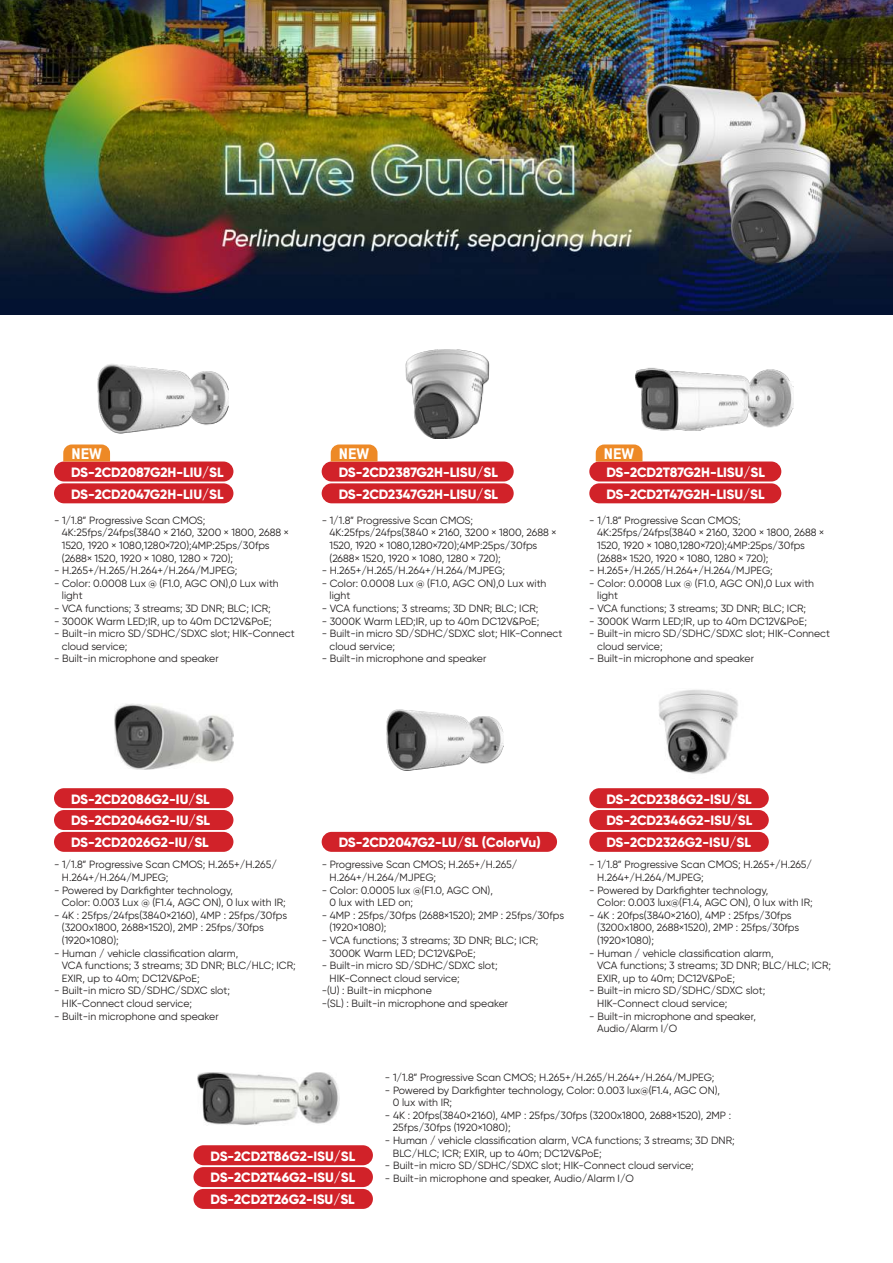
<style>
.page{position:relative;width:893px;height:1263px;background:#fff}
.page>*{position:absolute;margin:0;border:0;box-sizing:border-box;transform-origin:0 0}
.t1{font:800 15px "TSTARPRO";color:#fffffd;scale:1.1 1}
.t2{font:800 13.5px "Gilroy";letter-spacing:-.01em;color:#fff}
.t3{font:10.5px/12.6px "Gilroy";color:#221f1f}
</style>
<div class="page">
<img style="left:0;top:0;width:893px;height:315px">
<div style="left:54px;top:788px;width:179px;height:20px;background:#d12229;border-radius:10px"></div>
<div style="left:54px;top:461px;width:179px;height:20px;background:#d12229;border-radius:10px"></div>
<div style="left:322px;top:461px;width:192px;height:20px;background:#d12229;border-radius:10px"></div>
<div style="left:589px;top:461px;width:192px;height:20px;background:#d12229;border-radius:10px"></div>
<div style="left:193px;top:1145px;width:180px;height:20px;background:#d12229;border-radius:10px"></div>
<div style="left:589px;top:788px;width:180px;height:20px;background:#d12229;border-radius:10px"></div>
<div style="left:322px;top:832px;width:235px;height:20px;background:#d12229;border-radius:10px"></div>
<div style="left:54px;top:832px;width:179px;height:20px;background:#d12229;border-radius:10px"></div>
<div style="left:193px;top:1189px;width:180px;height:20px;background:#d12229;border-radius:10px"></div>
<div style="left:589px;top:832px;width:180px;height:20px;background:#d12229;border-radius:10px"></div>
<div style="left:54px;top:810px;width:179px;height:20px;background:#d12229;border-radius:10px"></div>
<div style="left:54px;top:483px;width:179px;height:20px;background:#d12229;border-radius:10px"></div>
<div style="left:322px;top:483px;width:192px;height:20px;background:#d12229;border-radius:10px"></div>
<div style="left:589px;top:483px;width:192px;height:20px;background:#d12229;border-radius:10px"></div>
<div style="left:193px;top:1167px;width:180px;height:20px;background:#d12229;border-radius:10px"></div>
<div style="left:589px;top:810px;width:180px;height:20px;background:#d12229;border-radius:10px"></div>
<img style="left:114px;top:704px;width:119px;height:66px">
<img style="left:659px;top:689px;width:79px;height:85px">
<img style="left:198px;top:1072px;width:141px;height:53px">
<img style="left:98px;top:364px;width:131px;height:70px">
<img style="left:387px;top:709px;width:116px;height:62px">
<img style="left:405px;top:349px;width:85px;height:90px">
<img style="left:635px;top:368px;width:159px;height:63px">
<svg style="left:63px;top:444px;width:47px;height:17px"></svg>
<svg style="left:331px;top:444px;width:46px;height:17px"></svg>
<svg style="left:596px;top:444px;width:46px;height:17px"></svg>
<h1 class="t1" style="left:72px;top:445px;width:29px">NEW</h1>
<h1 class="t1" style="left:339px;top:445px;width:29px">NEW</h1>
<h1 class="t1" style="left:604px;top:445px;width:29px">NEW</h1>
<p class="t2" style="left:71px;top:466px;width:154px">DS-2CD2087G2H-LIU/SL</p>
<p class="t2" style="left:339px;top:466px;width:161px">DS-2CD2387G2H-LISU/SL</p>
<p class="t2" style="left:606px;top:466px;width:160px">DS-2CD2T87G2H-LISU/SL</p>
<p class="t2" style="left:71px;top:488px;width:154px">DS-2CD2047G2H-LIU/SL</p>
<p class="t2" style="left:339px;top:488px;width:161px">DS-2CD2347G2H-LISU/SL</p>
<p class="t2" style="left:606px;top:488px;width:160px">DS-2CD2T47G2H-LISU/SL</p>
<p class="t3" style="left:62px;top:514px;width:228px;text-indent:-8px">- 1/1.8” Progressive Scan CMOS; 4K:25fps/24fps(3840 × 2160, 3200 × 1800, 2688 × 1520, 1920 × 1080,1280×720);4MP:25ps/30fps (2688× 1520, 1920 × 1080, 1280 × 720);</p>
<p class="t3" style="left:54px;top:565px;width:185px">- H.265+/H.265/H.264+/H.264/MJPEG;</p>
<p class="t3" style="left:62px;top:577px;width:218px;text-indent:-8px">- Color: 0.0008 Lux @ (F1.0, AGC ON),0 Lux with light</p>
<p class="t3" style="left:54px;top:603px;width:218px">- VCA functions; 3 streams; 3D DNR; BLC; ICR;</p>
<p class="t3" style="left:54px;top:615px;width:219px">- 3000K Warm LED;IR, up to 40m DC12V&amp;PoE;</p>
<p class="t3" style="left:62px;top:628px;width:234px;text-indent:-8px">- Built-in micro SD/SDHC/SDXC slot; HIK-Connect cloud service;</p>
<p class="t3" style="left:54px;top:653px;width:166px">- Built-in microphone and speaker</p>
<p class="t3" style="left:330px;top:514px;width:228px;text-indent:-8px">- 1/1.8” Progressive Scan CMOS; 4K:25fps/24fps(3840 × 2160, 3200 × 1800, 2688 × 1520, 1920 × 1080,1280×720);4MP:25ps/30fps (2688× 1520, 1920 × 1080, 1280 × 720);</p>
<p class="t3" style="left:322px;top:565px;width:185px">- H.265+/H.265/H.264+/H.264/MJPEG;</p>
<p class="t3" style="left:330px;top:577px;width:218px;text-indent:-8px">- Color: 0.0008 Lux @ (F1.0, AGC ON),0 Lux with light</p>
<p class="t3" style="left:322px;top:603px;width:218px">- VCA functions; 3 streams; 3D DNR; BLC; ICR;</p>
<p class="t3" style="left:322px;top:615px;width:219px">- 3000K Warm LED;IR, up to 40m DC12V&amp;PoE;</p>
<p class="t3" style="left:330px;top:628px;width:234px;text-indent:-8px">- Built-in micro SD/SDHC/SDXC slot; HIK-Connect cloud service;</p>
<p class="t3" style="left:322px;top:653px;width:166px">- Built-in microphone and speaker</p>
<p class="t3" style="left:597px;top:514px;width:228px;text-indent:-8px">- 1/1.8” Progressive Scan CMOS; 4K:25fps/24fps(3840 × 2160, 3200 × 1800, 2688 × 1520, 1920 × 1080,1280×720);4MP:25ps/30fps (2688× 1520, 1920 × 1080, 1280 × 720);</p>
<p class="t3" style="left:589px;top:565px;width:185px">- H.265+/H.265/H.264+/H.264/MJPEG;</p>
<p class="t3" style="left:597px;top:577px;width:218px;text-indent:-8px">- Color: 0.0008 Lux @ (F1.0, AGC ON),0 Lux with light</p>
<p class="t3" style="left:589px;top:603px;width:218px">- VCA functions; 3 streams; 3D DNR; BLC; ICR;</p>
<p class="t3" style="left:589px;top:615px;width:219px">- 3000K Warm LED;IR, up to 40m DC12V&amp;PoE;</p>
<p class="t3" style="left:597px;top:628px;width:234px;text-indent:-8px">- Built-in micro SD/SDHC/SDXC slot; HIK-Connect cloud service;</p>
<p class="t3" style="left:589px;top:653px;width:166px">- Built-in microphone and speaker</p>
<p class="t2" style="left:71px;top:793px;width:140px">DS-2CD2086G2-IU/SL</p>
<p class="t2" style="left:606px;top:793px;width:147px">DS-2CD2386G2-ISU/SL</p>
<p class="t2" style="left:71px;top:814px;width:140px">DS-2CD2046G2-IU/SL</p>
<p class="t2" style="left:606px;top:814px;width:147px">DS-2CD2346G2-ISU/SL</p>
<p class="t2" style="left:71px;top:836px;width:139px">DS-2CD2026G2-IU/SL</p>
<p class="t2" style="left:339px;top:836px;width:204px">DS-2CD2047G2-LU/SL (ColorVu)</p>
<p class="t2" style="left:606px;top:836px;width:146px">DS-2CD2326G2-ISU/SL</p>
<p class="t3" style="left:62px;top:859px;width:217px;text-indent:-8px">- 1/1.8” Progressive Scan CMOS; H.265+/H.265/<br>H.264+/H.264/MJPEG;</p>
<p class="t3" style="left:62px;top:884px;width:225px;text-indent:-8px">- Powered by Darkfighter technology,<br>Color: 0.003 Lux @ (F1.4, AGC ON), 0 lux with IR;</p>
<p class="t3" style="left:62px;top:909px;width:227px;text-indent:-8px">- 4K : 25fps/24fps(3840×2160), 4MP : 25fps/30fps (3200x1800, 2688×1520), 2MP : 25fps/30fps (1920×1080);</p>
<p class="t3" style="left:62px;top:947px;width:235px;text-indent:-8px">- Human / vehicle classification alarm,<br>VCA functions; 3 streams; 3D DNR; BLC/HLC; ICR;<br>EXIR, up to 40m; DC12V&amp;PoE;</p>
<p class="t3" style="left:62px;top:985px;width:170px;text-indent:-8px">- Built-in micro SD/SDHC/SDXC slot;<br>HIK-Connect cloud service;</p>
<p class="t3" style="left:54px;top:1010px;width:166px">- Built-in microphone and speaker</p>
<p class="t3" style="left:330px;top:859px;width:189px;text-indent:-8px">- Progressive Scan CMOS; H.265+/H.265/<br>H.264+/H.264/MJPEG;</p>
<p class="t3" style="left:330px;top:884px;width:165px;text-indent:-8px">- Color: 0.0005 lux @(F1.0, AGC ON),<br>0 lux with LED on;</p>
<p class="t3" style="left:330px;top:909px;width:236px;text-indent:-8px">- 4MP : 25fps/30fps (2688×1520); 2MP : 25fps/30fps (1920×1080);</p>
<p class="t3" style="left:330px;top:935px;width:210px;text-indent:-8px">- VCA functions; 3 streams; 3D DNR; BLC; ICR;<br>3000K Warm LED; DC12V&amp;PoE;</p>
<p class="t3" style="left:322px;top:960px;width:177px">- Built-in micro SD/SDHC/SDXC slot;</p>
<p class="t3" style="left:330px;top:972px;width:132px">HIK-Connect cloud service;</p>
<p class="t3" style="left:322px;top:985px;width:112px">-(U) : Built-in micphone</p>
<p class="t3" style="left:322px;top:998px;width:188px">-(SL) : Built-in microphone and speaker</p>
<p class="t3" style="left:597px;top:859px;width:217px;text-indent:-8px">- 1/1.8” Progressive Scan CMOS; H.265+/H.265/<br>H.264+/H.264/MJPEG;</p>
<p class="t3" style="left:597px;top:884px;width:217px;text-indent:-8px">- Powered by Darkfighter technology,<br>Color: 0.003 lux@(F1.4, AGC ON), 0 lux with IR;</p>
<p class="t3" style="left:597px;top:909px;width:204px;text-indent:-8px">- 4K : 20fps(3840×2160), 4MP : 25fps/30fps (3200x1800, 2688×1520), 2MP : 25fps/30fps (1920×1080);</p>
<p class="t3" style="left:597px;top:947px;width:235px;text-indent:-8px">- Human / vehicle classification alarm,<br>VCA functions; 3 streams; 3D DNR; BLC/HLC; ICR;<br>EXIR, up to 40m; DC12V&amp;PoE;</p>
<p class="t3" style="left:597px;top:985px;width:170px;text-indent:-8px">- Built-in micro SD/SDHC/SDXC slot;<br>HIK-Connect cloud service;</p>
<p class="t3" style="left:597px;top:1010px;width:160px;text-indent:-8px">- Built-in microphone and speaker,<br>Audio/Alarm I/O</p>
<p class="t2" style="left:211px;top:1150px;width:146px">DS-2CD2T86G2-ISU/SL</p>
<p class="t2" style="left:211px;top:1171px;width:146px">DS-2CD2T46G2-ISU/SL</p>
<p class="t2" style="left:211px;top:1193px;width:146px">DS-2CD2T26G2-ISU/SL</p>
<p class="t3" style="left:385px;top:1072px;width:331px">- 1/1.8” Progressive Scan CMOS; H.265+/H.265/H.264+/H.264/MJPEG;</p>
<p class="t3" style="left:393px;top:1084px;width:329px;text-indent:-8px">- Powered by Darkfighter technology, Color: 0.003 lux@(F1.4, AGC ON),<br>0 lux with IR;</p>
<p class="t3" style="left:393px;top:1109px;width:340px;text-indent:-8px">- 4K : 20fps(3840×2160), 4MP : 25fps/30fps (3200x1800, 2688×1520), 2MP :<br>25fps/30fps (1920×1080);</p>
<p class="t3" style="left:393px;top:1135px;width:343px;text-indent:-8px">- Human / vehicle classification alarm, VCA functions; 3 streams; 3D DNR;<br>BLC/HLC; ICR; EXIR, up to 40m; DC12V&amp;PoE;</p>
<p class="t3" style="left:385px;top:1160px;width:310px">- Built-in micro SD/SDHC/SDXC slot; HIK-Connect cloud service;</p>
<p class="t3" style="left:385px;top:1172px;width:251px">- Built-in microphone and speaker, Audio/Alarm I/O</p>
</div>
